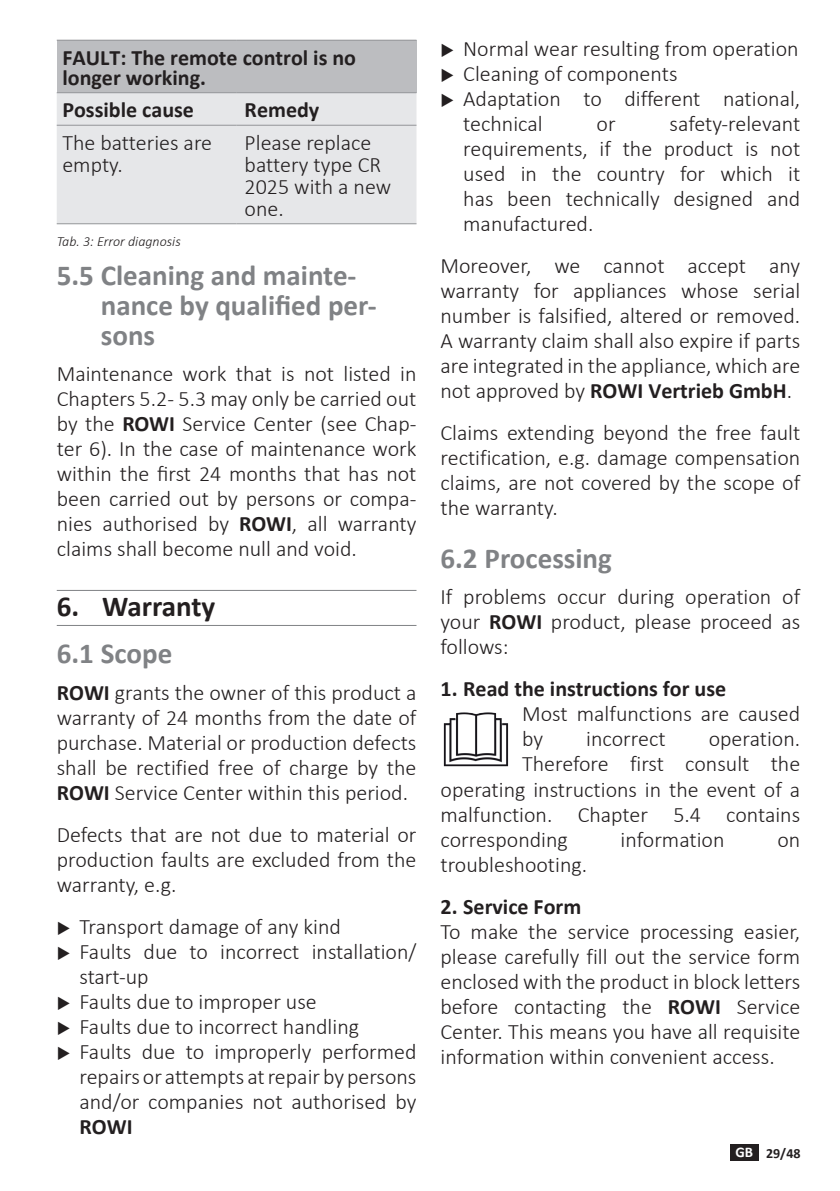
<style>
.page{position:relative;width:840px;height:1191px;background:#fff}
.page>*{position:absolute;margin:0;border:0;box-sizing:border-box;transform-origin:0 0}
.t1{font:700 29px/30px "Calibri";color:#808285}
.t2{font:700 29px "Calibri";color:#231f20}
.t3{font:300 22px/25px "Calibri";color:#231f20;text-align:justify}
.t4{font:700 22px/20px "Calibri";color:#231f20}
.t5{font:italic 300 14px "Calibri";color:#231f20}
.t6{font:700 14px "Calibri";color:#231f20}
.s1{font-weight:700}
.s2{font-size:14.8px;color:#fff}
</style>
<div class="page">
<div style="left:729px;top:1144px;width:29px;height:16px;background:#231f20"></div>
<hr style="left:57px;top:590px;width:359px;height:1px;background:#808285">
<hr style="left:57px;top:625px;width:359px;height:1px;background:#808285">
<div style="left:57px;top:40px;width:359px;height:53px;background:#bcbdc0"></div>
<div style="left:57px;top:93px;width:359px;height:130px;background:#e6e7e9"></div>
<hr style="left:57px;top:40px;width:179px;height:1px;background:#939598">
<hr style="left:236px;top:40px;width:180px;height:1px;background:#939598">
<hr style="left:57px;top:92px;width:179px;height:1px;background:#939598">
<hr style="left:236px;top:92px;width:180px;height:1px;background:#939598">
<hr style="left:57px;top:125px;width:179px;height:1px;background:#939598">
<hr style="left:236px;top:125px;width:180px;height:1px;background:#939598">
<hr style="left:57px;top:223px;width:179px;height:1px;background:#939598">
<hr style="left:236px;top:223px;width:180px;height:1px;background:#939598">
<img style="left:443px;top:712px;width:66px;height:55px">
<p class="t4" style="left:62px;top:47px;width:295px">FAULT: The remote control is no longer working.</p>
<p class="t4" style="left:62px;top:100px;width:133px">Possible cause</p>
<p class="t4" style="left:244px;top:100px;width:76px">Remedy</p>
<p class="t3" style="left:62px;top:131px;width:151px;line-height:22px">The batteries are empty.</p>
<p class="t3" style="left:244px;top:131px;width:148px;line-height:22px;text-align:left">Please replace battery type CR<br>2025 with a new one.</p>
<p class="t5" style="left:57px;top:232px;width:125px">Tab. 3: Error diagnosis</p>
<h1 class="t1" style="left:101px;top:260px;width:277px;text-indent:-44px">5.5 Cleaning and mainte&shy;nance by qualified per&shy;sons</h1>
<p class="t3" style="left:57px;top:361px;width:361px">Maintenance work that is not listed in Chapters 5.2 - 5.3 may only be carried out by the <span class="s1">ROWI</span> Service Center (see Chap&shy;ter 6). In the case of maintenance work within the first 24 months that has not been carried out by persons or compa&shy;nies authorised by <span class="s1">ROWI</span>, all warranty claims shall become null and void.</p>
<h1 class="t2" style="left:57px;top:586px;width:160px">6. Warranty</h1>
<h1 class="t1" style="left:57px;top:638px;width:117px">6.1 Scope</h1>
<p class="t3" style="left:57px;top:680px;width:361px"><span class="s1">ROWI</span> grants the owner of this product a warranty of 24 months from the date of purchase. Material or production defects shall be rectified free of charge by the <span class="s1">ROWI</span> Service Center within this period.</p>
<p class="t3" style="left:57px;top:822px;width:361px">Defects that are not due to material or production faults are excluded from the warranty, e.g.</p>
<p class="t3" style="left:79px;top:914px;width:338px;text-align:left">Transport damage of any kind<br>Faults due to incorrect installation/ start-up<br>Faults due to improper use<br>Faults due to incorrect handling<br>Faults due to improperly performed repairs or attempts at repair by persons and/or companies not authorised by</p>
<p class="t4" style="left:79px;top:1116px;width:55px">ROWI</p>
<p class="t3" style="left:463px;top:36px;width:338px;text-align:left">Normal wear resulting from operation<br>Cleaning of components<br>Adaptation to different national, technical</p>
<p class="t3" style="left:463px;top:111px;width:338px;text-indent:206px">safety-relevant requirements, if the product is not used in the country for which it has been technically designed and manufactured.</p>
<p class="t3" style="left:440px;top:253px;width:361px">Moreover, we cannot accept any warranty for appliances whose serial number is falsified, altered or removed.<br>A warranty claim shall also expire if parts are integrated in the appliance, which are not approved by <span class="s1">ROWI Vertrieb GmbH</span>.</p>
<p class="t3" style="left:440px;top:420px;width:361px">Claims extending beyond the free fault rectification, e.g. damage compensation claims, are not covered by the scope of the warranty.</p>
<h1 class="t1" style="left:440px;top:543px;width:173px">6.2 Processing</h1>
<p class="t3" style="left:440px;top:584px;width:361px">If problems occur during operation of your <span class="s1">ROWI</span> product, please proceed as follows:</p>
<p class="t4" style="left:440px;top:679px;width:287px">1. Read the instructions for use</p>
<p class="t3" style="left:522px;top:701px;width:279px">Most malfunctions are caused by</p>
<p class="t3" style="left:596px;top:111px;width:21px">or</p>
<p class="t3" style="left:586px;top:726px;width:81px">incorrect</p>
<p class="t3" style="left:708px;top:726px;width:93px">operation.</p>
<p class="t3" style="left:522px;top:751px;width:279px">Therefore first consult the</p>
<p class="t3" style="left:440px;top:776px;width:361px">operating instructions in the event of a</p>
<p class="t3" style="left:440px;top:801px;width:361px">malfunction. Chapter 5.4 contains</p>
<p class="t3" style="left:440px;top:826px;width:129px">corresponding</p>
<p class="t3" style="left:620px;top:826px;width:105px">information</p>
<p class="t3" style="left:776px;top:826px;width:24px">on</p>
<p class="t3" style="left:440px;top:851px;width:148px">troubleshooting.</p>
<p class="t4" style="left:440px;top:896px;width:142px">2. Service Form</p>
<p class="t3" style="left:440px;top:918px;width:361px">To make the service processing easier, please carefully fill out the service form enclosed with the product in block letters before contacting the <span class="s1">ROWI</span> Service Center. This means you have all requisite information within convenient access.</p>
<p class="t6" style="left:735px;top:1143px;width:66px"><span class="s2">GB</span> 29/48</p>
</div>
